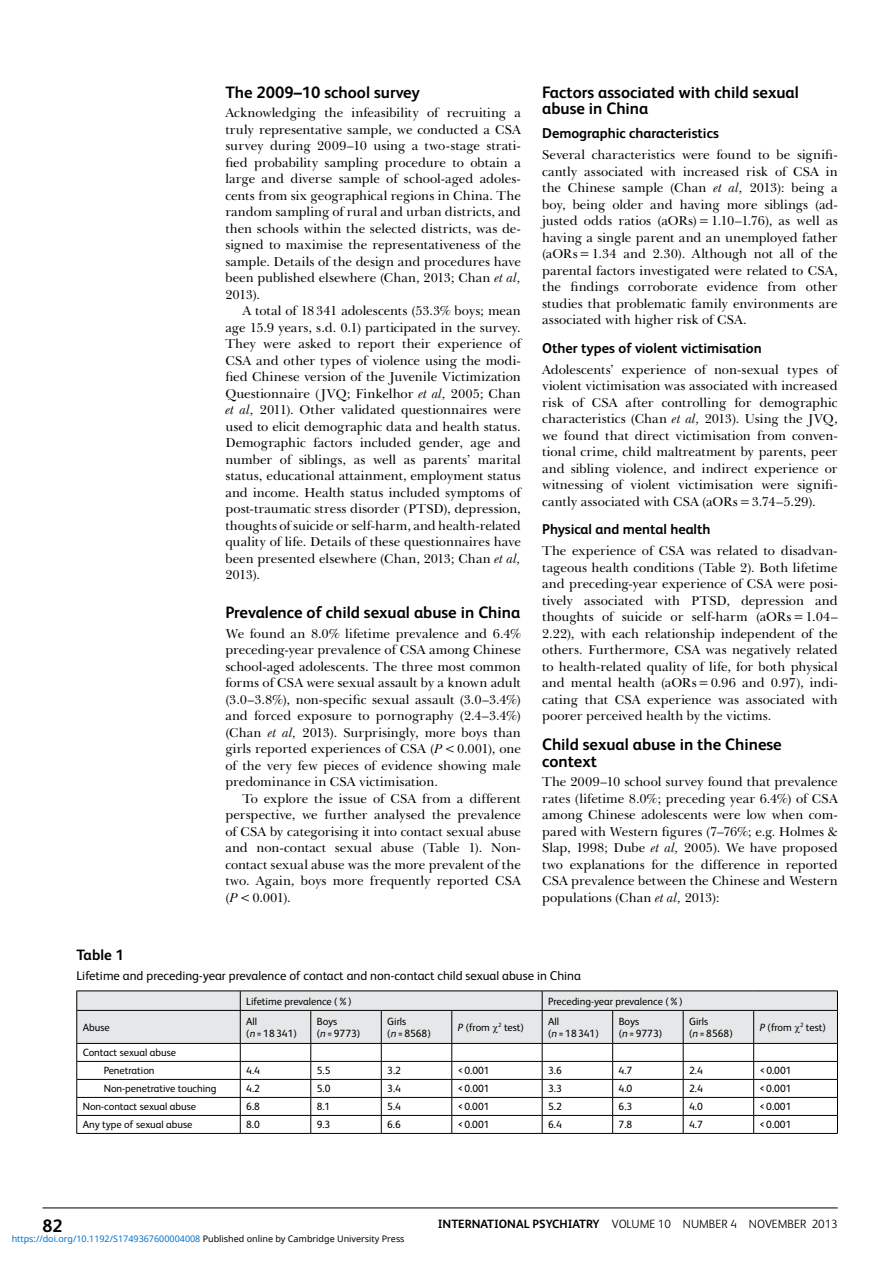
<style>
.page{position:relative;width:893px;height:1263px;background:#fff}
.page>*{position:absolute;margin:0;border:0;box-sizing:border-box;transform-origin:0 0}
.t1{font:700 18px "FS Albert";color:#000}
.t2{font:700 16.5px/16.5px "FS Albert";color:#000}
.t3{font:700 15px "FS Albert";color:#000}
.t4{font:700 14.25px "FS Albert";color:#000}
.t5{font:13.2px/16.5px "Baskerville BT";color:#000;text-align:justify}
.t6{font:12.75px "FS Albert";color:#000}
.t7{font:700 12px "FS Albert";color:#000}
.t8{font:300 12px "FS Albert";color:#000}
.t9{font:10.5px/11.2px "FS Albert";color:#000}
.t10{font:9px "Noto Sans";color:#0172cf}
.s1{font-style:italic}
.s2{font-weight:300}
.s3{color:#000}
</style>
<div class="page">
<hr style="left:43px;top:1208px;width:795px;height:1px;background:#000">
<hr style="left:77px;top:1133px;width:163px;height:1px;background:#000">
<hr style="left:240px;top:1133px;width:71px;height:1px;background:#000">
<hr style="left:311px;top:1133px;width:70px;height:1px;background:#000">
<hr style="left:381px;top:1133px;width:71px;height:1px;background:#000">
<hr style="left:452px;top:1133px;width:90px;height:1px;background:#000">
<hr style="left:542px;top:1133px;width:71px;height:1px;background:#000">
<hr style="left:613px;top:1133px;width:70px;height:1px;background:#000">
<hr style="left:683px;top:1133px;width:71px;height:1px;background:#000">
<hr style="left:754px;top:1133px;width:84px;height:1px;background:#000">
<svg style="left:77px;top:991px;width:761px;height:142px"></svg>
<p class="t2" style="left:225px;top:83px;width:196px">The 2009–10 school survey</p>
<p class="t5" style="left:225px;top:105px;width:297px">Acknowledging the infeasibility of recruiting a truly representative sample, we conducted a CSA survey during 2009–10 using a two-stage strati&shy;fied probability sampling procedure to obtain a large and diverse sample of school-aged adoles&shy;cents from six geographical regions in China. The random sampling of rural and urban districts, and then schools within the selected districts, was de&shy;signed to maximise the representativeness of the sample. Details of the design and procedures have been published elsewhere (Chan, 2013; Chan <span class="s1">et al, </span>2013).</p>
<p class="t5" style="left:225px;top:303px;width:297px;text-indent:17px">A total of 18341 adolescents (53.3% boys; mean age 15.9 years, s.d. 0.1) participated in the survey.<br>They were asked to report their experience of CSA and other types of violence using the modi&shy;fied Chinese version of the Juvenile Victimization Questionnaire (JVQ; Finkelhor <span class="s1">et al,</span> 2005; Chan <span class="s1">et al,</span> 2011). Other validated questionnaires were used to elicit demographic data and health status.<br>Demographic factors included gender, age and number of siblings, as well as parents’ marital status, educational attainment, employment status and income. Health status included symptoms of post-traumatic stress disorder (PTSD), depression, thoughts of suicide or self-harm, and health-related quality of life. Details of these questionnaires have been presented elsewhere (Chan, 2013; Chan <span class="s1">et al, </span>2013).</p>
<p class="t2" style="left:225px;top:604px;width:296px">Prevalence of child sexual abuse in China</p>
<p class="t5" style="left:225px;top:625px;width:297px">We found an 8.0% lifetime prevalence and 6.4% preceding-year prevalence of CSA among Chinese school-aged adolescents. The three most common forms of CSA were sexual assault by a known adult (3.0–3.8%), non-specific sexual assault (3.0–3.4%) and forced exposure to pornography (2.4–3.4%) (Chan <span class="s1">et al,</span> 2013). Surprisingly, more boys than girls reported experiences of CSA (<span class="s1">P</span>&lt;0.001), one of the very few pieces of evidence showing male predominance in CSA victimisation.</p>
<p class="t5" style="left:225px;top:790px;width:297px;text-indent:17px">To explore the issue of CSA from a different perspective, we further analysed the prevalence of CSA by categorising it into contact sexual abuse and non-contact sexual abuse (Table 1). Non&shy;contact sexual abuse was the more prevalent of the two. Again, boys more frequently reported CSA (<span class="s1">P</span>&lt;0.001).</p>
<p class="t2" style="left:542px;top:83px;width:258px">Factors associated with child sexual abuse in China</p>
<p class="t4" style="left:542px;top:124px;width:178px">Demographic characteristics</p>
<p class="t5" style="left:542px;top:147px;width:297px">Several characteristics were found to be signifi&shy;cantly associated with increased risk of CSA in the Chinese sample (Chan <span class="s1">et al,</span> 2013): being a boy, being older and having more siblings (ad&shy;justed odds ratios (aORs)=1.10–1.76), as well as having a single parent and an unemployed father (aORs=1.34 and 2.30). Although not all of the parental factors investigated were related to CSA, the findings corroborate evidence from other studies that problematic family environments are associated with higher risk of CSA.</p>
<p class="t4" style="left:542px;top:338px;width:221px">Other types of violent victimisation</p>
<p class="t5" style="left:542px;top:361px;width:297px">Adolescents’ experience of non-sexual types of violent victimisation was associated with increased risk of CSA after controlling for demographic characteristics (Chan <span class="s1">et al,</span> 2013). Using the JVQ, we found that direct victimisation from conven&shy;tional crime, child maltreatment by parents, peer and sibling violence, and indirect experience or witnessing of violent victimisation were signifi&shy;cantly associated with CSA (aORs=3.74–5.29).</p>
<p class="t4" style="left:542px;top:520px;width:170px">Physical and mental health</p>
<p class="t5" style="left:542px;top:543px;width:297px">The experience of CSA was related to disadvan&shy;tageous health conditions (Table 2). Both lifetime and preceding-year experience of CSA were posi&shy;tively associated with PTSD, depression and thoughts of suicide or self-harm (aORs=1.04– 2.22), with each relationship independent of the others. Furthermore, CSA was negatively related to health-related quality of life, for both physical and mental health (aORs=0.96 and 0.97), indi&shy;cating that CSA experience was associated with poorer perceived health by the victims.</p>
<p class="t2" style="left:542px;top:736px;width:241px">Child sexual abuse in the Chinese context</p>
<p class="t5" style="left:542px;top:774px;width:297px">The 2009–10 school survey found that prevalence rates (lifetime 8.0%; preceding year 6.4%) of CSA among Chinese adolescents were low when com&shy;pared with Western figures (7–76%; e.g. Holmes &amp; Slap, 1998; Dube <span class="s1">et al,</span> 2005). We have proposed two explanations for the difference in reported CSA prevalence between the Chinese and Western populations (Chan <span class="s1">et al,</span> 2013):</p>
<p class="t3" style="left:77px;top:944px;width:49px">Table 1</p>
<p class="t6" style="left:77px;top:967px;width:506px">Lifetime and preceding-year prevalence of contact and non-contact child sexual abuse in China</p>
<p class="t9" style="left:246px;top:995px;width:107px">Lifetime prevalence (%)</p>
<p class="t9" style="left:548px;top:995px;width:136px">Preceding-year prevalence (%)</p>
<p class="t9" style="left:83px;top:1021px;width:28px">Abuse</p>
<p class="t9" style="left:246px;top:1015px;width:52px">All (<span class="s1">n</span>=18341)</p>
<p class="t9" style="left:317px;top:1015px;width:45px">Boys (<span class="s1">n</span>=9773)</p>
<p class="t9" style="left:387px;top:1015px;width:45px">Girls (<span class="s1">n</span>=8568)</p>
<p class="t9" style="left:458px;top:1021px;width:68px"><span class="s1">P</span> (from <sup>2</sup> test)</p>
<p class="t9" style="left:548px;top:1015px;width:52px">All (<span class="s1">n</span>=18341)</p>
<p class="t9" style="left:619px;top:1015px;width:45px">Boys (<span class="s1">n</span>=9773)</p>
<p class="t9" style="left:689px;top:1015px;width:45px">Girls (<span class="s1">n</span>=8568)</p>
<p class="t9" style="left:760px;top:1021px;width:68px"><span class="s1">P</span> (from <sup>2</sup> test)</p>
<p class="t9" style="left:83px;top:1043px;width:95px;line-height:18px;text-align:center">Contact sexual abuse<br>Penetration</p>
<p class="t9" style="left:246px;top:1065px;width:15px">4.4</p>
<p class="t9" style="left:317px;top:1065px;width:15px">5.5</p>
<p class="t9" style="left:387px;top:1065px;width:15px">3.2</p>
<p class="t9" style="left:458px;top:1065px;width:33px">&lt;0.001</p>
<p class="t9" style="left:548px;top:1065px;width:15px">3.6</p>
<p class="t9" style="left:619px;top:1065px;width:15px">4.7</p>
<p class="t9" style="left:689px;top:1065px;width:15px">2.4</p>
<p class="t9" style="left:760px;top:1065px;width:33px">&lt;0.001</p>
<p class="t9" style="left:104px;top:1083px;width:114px">Non-penetrative touching</p>
<p class="t9" style="left:246px;top:1083px;width:15px">4.2</p>
<p class="t9" style="left:317px;top:1083px;width:15px">5.0</p>
<p class="t9" style="left:387px;top:1083px;width:15px">3.4</p>
<p class="t9" style="left:458px;top:1083px;width:33px">&lt;0.001</p>
<p class="t9" style="left:548px;top:1083px;width:15px">3.3</p>
<p class="t9" style="left:619px;top:1083px;width:15px">4.0</p>
<p class="t9" style="left:689px;top:1083px;width:15px">2.4</p>
<p class="t9" style="left:760px;top:1083px;width:33px">&lt;0.001</p>
<p class="t9" style="left:83px;top:1101px;width:115px">Non-contact sexual abuse</p>
<p class="t9" style="left:246px;top:1101px;width:15px">6.8</p>
<p class="t9" style="left:317px;top:1101px;width:15px">8.1</p>
<p class="t9" style="left:387px;top:1101px;width:15px">5.4</p>
<p class="t9" style="left:458px;top:1101px;width:33px">&lt;0.001</p>
<p class="t9" style="left:548px;top:1101px;width:15px">5.2</p>
<p class="t9" style="left:619px;top:1101px;width:15px">6.3</p>
<p class="t9" style="left:689px;top:1101px;width:15px">4.0</p>
<p class="t9" style="left:760px;top:1101px;width:33px">&lt;0.001</p>
<p class="t9" style="left:83px;top:1119px;width:111px">Any type of sexual abuse</p>
<p class="t9" style="left:246px;top:1119px;width:15px">8.0</p>
<p class="t9" style="left:317px;top:1119px;width:15px">9.3</p>
<p class="t9" style="left:387px;top:1119px;width:15px">6.6</p>
<p class="t9" style="left:458px;top:1119px;width:33px">&lt;0.001</p>
<p class="t9" style="left:548px;top:1119px;width:15px">6.4</p>
<p class="t9" style="left:619px;top:1119px;width:15px">7.8</p>
<p class="t9" style="left:689px;top:1119px;width:15px">4.7</p>
<p class="t9" style="left:760px;top:1119px;width:33px">&lt;0.001</p>
<h1 class="t1" style="left:43px;top:1214px;width:22px">82</h1>
<p class="t7" style="left:438px;top:1215px;width:342px">International Psychiatry <span class="s2">VOLUME 10 NUMBER 4 NOVEMBER</span></p>
<p class="t8" style="left:812px;top:1215px;width:27px">2013</p>
<p class="t10" style="left:12px;top:1232px;width:394px">https://doi.org/10.1192/S1749367600004008 <span class="s3">Published online by Cambridge University Press</span></p>
</div>
